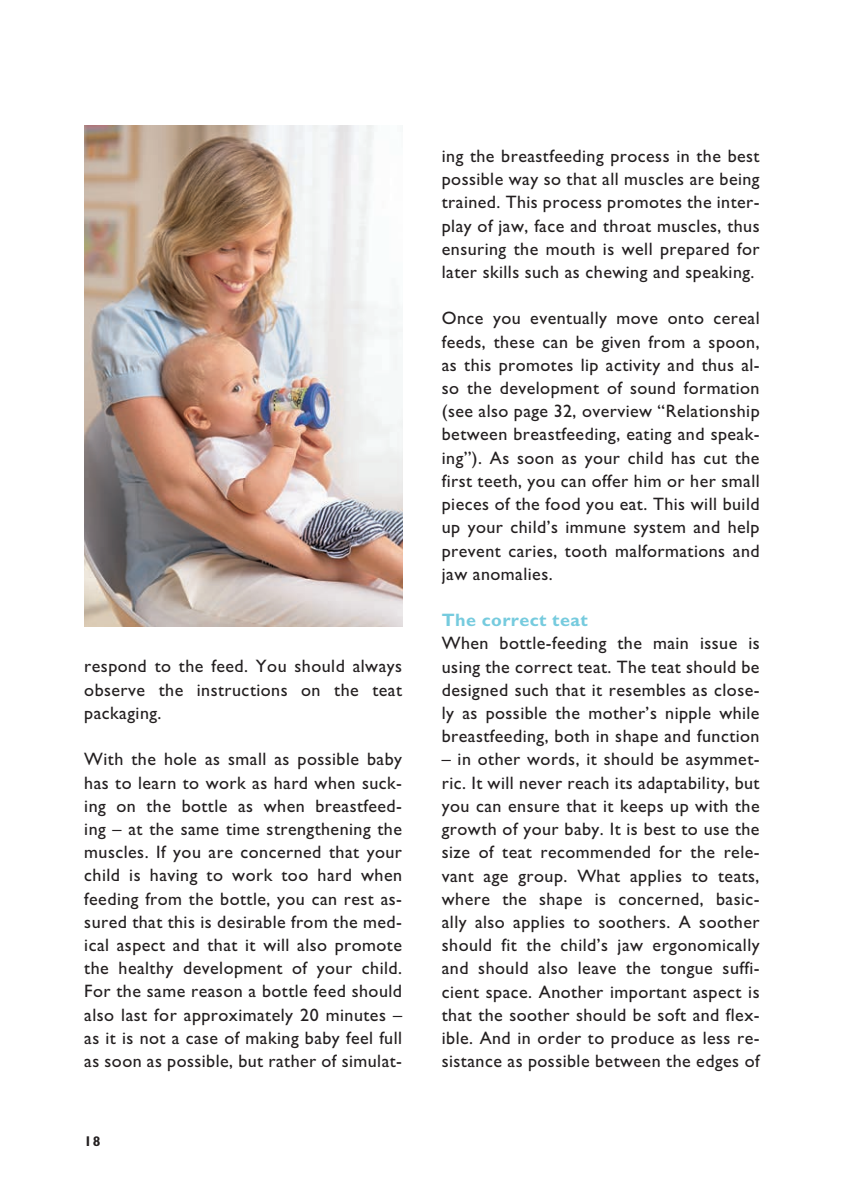
<style>
.page{position:relative;width:843px;height:1193px;background:#fff}
.page>*{position:absolute;margin:0;border:0;box-sizing:border-box;transform-origin:0 0}
.t1{font:18px/23.2px "M Gill Sans";letter-spacing:.025em;color:#231f20;text-align:justify}
.t2{font:700 18px "M Gill Sans";letter-spacing:.025em;color:#76cbde}
.t3{font:700 14px "M Gill Sans";color:#231f20}
</style>
<div class="page">
<img style="left:84px;top:125px;width:318px;height:501px">
<p class="t1" style="left:84px;top:655px;width:319px">respond to the feed. You should always observe the instructions on the teat packaging.</p>
<p class="t1" style="left:84px;top:747px;width:319px">With the hole as small as possible baby has to learn to work as hard when suck&shy;ing on the bottle as when breastfeed&shy;ing – at the same time strengthening the muscles. If you are concerned that your child is having to work too hard when feeding from the bottle, you can rest as&shy;sured that this is desirable from the med&shy;ical aspect and that it will also promote the healthy development of your child.<br>For the same reason a bottle feed should also last for approximately 20 minutes – as it is not a case of making baby feel full as soon as possible, but rather of simulat-</p>
<p class="t3" style="left:84px;top:1133px;width:18px">18</p>
<p class="t1" style="left:441px;top:144px;width:319px">ing the breastfeeding process in the best possible way so that all muscles are being trained. This process promotes the inter&shy;play of jaw, face and throat muscles, thus ensuring the mouth is well prepared for later skills such as chewing and speaking.</p>
<p class="t1" style="left:441px;top:307px;width:319px">Once you eventually move onto cereal feeds, these can be given from a spoon, as this promotes lip activity and thus al&shy;so the development of sound formation (see also page 32, overview “Relationship between breastfeeding, eating and speak&shy;ing”). As soon as your child has cut the first teeth, you can offer him or her small pieces of the food you eat. This will build up your child’s immune system and help prevent caries, tooth malformations and jaw anomalies.</p>
<p class="t2" style="left:441px;top:610px;width:147px">The correct teat</p>
<p class="t1" style="left:441px;top:632px;width:319px">When bottle-feeding the main issue is using the correct teat. The teat should be designed such that it resembles as close&shy;ly as possible the mother’s nipple while breastfeeding, both in shape and function</p>
<p class="t1" style="left:441px;top:748px;width:319px">– in other words, it should be asymmet&shy;ric. It will never reach its adaptability, but you can ensure that it keeps up with the growth of your baby. It is best to use the size of teat recommended for the rele&shy;vant age group. What applies to teats, where the shape is concerned, basic&shy;ally also applies to soothers. A soother should fit the child’s jaw ergonomically and should also leave the tongue suffi&shy;cient space. Another important aspect is that the soother should be soft and flex&shy;ible. And in order to produce as less re&shy;sistance as possible between the edges of</p>
</div>
